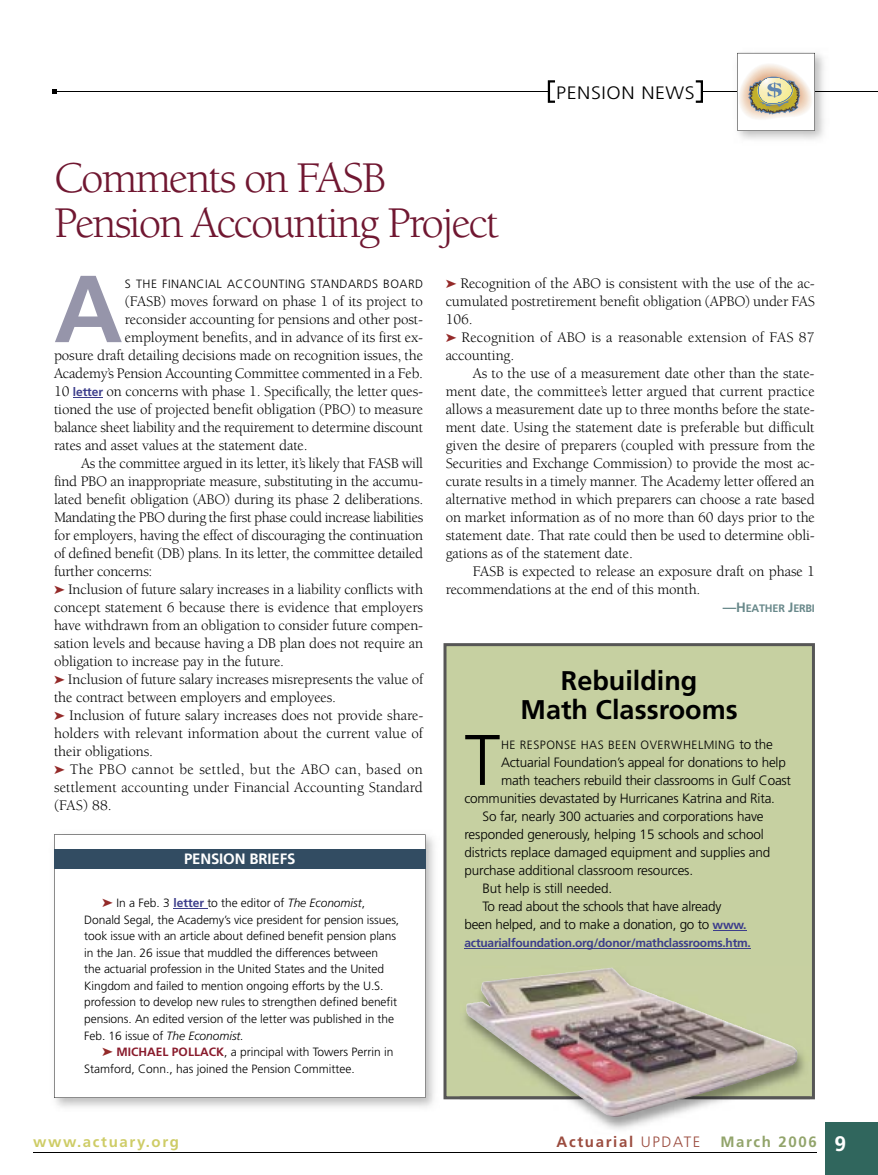
<style>
.page{position:relative;width:878px;height:1175px;background:#fff}
.page>*{position:absolute;margin:0;border:0;box-sizing:border-box;transform-origin:0 0}
.t1{font:700 94.95px "Frutiger LT Std";color:#9695aa}
.t2{font:300 71.55px "Frutiger LT Std";color:#000}
.t3{font:45px/45px "Berkeley";letter-spacing:-.045em;color:#701731}
.t4{font:700 27px/28.5px "Frutiger LT Std";color:#000;text-align:center}
.t5{font:300 18px "Frutiger LT Std";letter-spacing:.03em;color:#000;scale:1.1 1}
.t6{font:15px/18px "Berkeley";letter-spacing:-.01em;color:#000}
.t7{font:15px "Berkeley";letter-spacing:.02em;color:#000}
.t8{font:700 15px "Frutiger LT Std";letter-spacing:.11em;color:#cecc66}
.t9{font:700 15px "Frutiger LT Std";letter-spacing:.11em;color:#9b4c3f}
.t10{font:700 15px "Frutiger LT Std";letter-spacing:-.01em;color:#fff}
.t11{font:700 15px "Frutiger LT Std";letter-spacing:.11em;color:#92a46b}
.t12{font:300 13.5px "Frutiger LT Std";letter-spacing:-.015em;color:#000}
.t13{font:300 12px/16.5px "Frutiger LT Std";letter-spacing:-.005em;color:#000}
.t14{font:300 12px "Frutiger LT Std";letter-spacing:.04em;color:#000}
.t15{font:700 12px "Frutiger LT Std";letter-spacing:-.02em;color:#3c3d8b}
.t16{font:700 10.8px "Frutiger LT Std";letter-spacing:-.02em;color:#68888a}
.s1{font-family:"Frutiger LT Std";font-weight:700;font-size:12px;color:#3c3d8b}
.s2{color:#942a29}
.s3{font-weight:700;color:#3c3d8b}
.s4{font-style:italic}
.s5{font-weight:700;color:#891b2c}
.s6{font-size:13.5px}
.s7{font-weight:700;font-size:12px;color:#3c3d8b}
.s8{font-weight:300}
.s9{font-size:21px;color:#fff}
</style>
<div class="page">
<div style="left:825px;top:1122px;width:53px;height:52px;background:#30665d"></div>
<hr style="left:33px;top:1151px;width:783px;height:1px;background:#000">
<hr style="left:73px;top:397px;width:30px;height:1px;background:#3c3d8b">
<img style="left:54px;top:834px;width:380px;height:273px">
<svg style="left:54px;top:834px;width:371px;height:263px"></svg>
<hr style="left:173px;top:908px;width:34px;height:1px;background:#3c3d8b">
<div style="left:54px;top:849px;width:371px;height:19px;background:#324c62"></div>
<hr style="left:54px;top:92px;width:824px;height:1px;background:#000">
<svg style="left:52px;top:90px;width:4px;height:4px"></svg>
<img style="left:732px;top:52px;width:97px;height:88px">
<img style="left:732px;top:92px;width:97px;height:1px">
<svg style="left:737px;top:53px;width:77px;height:78px"></svg>
<div style="left:550px;top:83px;width:150px;height:17px;background:#fff"></div>
<svg style="left:548px;top:80px;width:7px;height:23px"></svg>
<svg style="left:695px;top:80px;width:8px;height:23px"></svg>
<div style="left:443px;top:643px;width:371px;height:456px;background:#c6d0a1"></div>
<img style="left:459px;top:965px;width:351px;height:165px">
<img style="left:615px;top:969px;width:128px;height:59px">
<h3 class="t3" style="left:54px;top:156px;width:447px">Comments on FASB<br>Pension Accounting Project</h3>
<p class="t5" style="left:556px;top:82px;width:127px">PENSION NEWS</p>
<h1 class="t1" style="left:54px;top:253px;width:70px">A</h1>
<p class="t14" style="left:125px;top:277px;width:300px">S THE FINANCIAL ACCOUNTING STANDARDS BOARD</p>
<p class="t6" style="left:125px;top:293px;width:299px">(FASB) moves forward on phase 1 of its project to</p>
<p class="t6" style="left:125px;top:311px;width:300px">reconsider accounting for pensions and other post-</p>
<p class="t6" style="left:125px;top:329px;width:300px">employment benefits, and in advance of its first ex-</p>
<p class="t6" style="left:54px;top:347px;width:370px">posure draft detailing decisions made on recognition issues, the</p>
<p class="t6" style="left:54px;top:365px;width:370px">Academy’s Pension Accounting Committee commented in a Feb.</p>
<p class="t6" style="left:54px;top:383px;width:370px">10 <span class="s1">letter</span> on concerns with phase 1. Specifically, the letter ques-</p>
<p class="t6" style="left:54px;top:401px;width:370px">tioned the use of projected benefit obligation (PBO) to measure</p>
<p class="t6" style="left:54px;top:419px;width:370px">balance sheet liability and the requirement to determine discount</p>
<p class="t6" style="left:54px;top:437px;width:255px">rates and asset values at the statement date.</p>
<p class="t6" style="left:81px;top:455px;width:343px">As the committee argued in its letter, it’s likely that FASB will</p>
<p class="t6" style="left:54px;top:473px;width:370px">find PBO an inappropriate measure, substituting in the accumu-</p>
<p class="t6" style="left:54px;top:491px;width:371px">lated benefit obligation (ABO) during its phase 2 deliberations.</p>
<p class="t6" style="left:54px;top:509px;width:371px">Mandating the PBO during the first phase could increase liabilities</p>
<p class="t6" style="left:54px;top:527px;width:370px">for employers, having the effect of discouraging the continuation</p>
<p class="t6" style="left:54px;top:545px;width:371px">of defined benefit (DB) plans. In its letter, the committee detailed</p>
<p class="t6" style="left:54px;top:563px;width:100px">further concerns:</p>
<p class="t6" style="left:54px;top:581px;width:371px"><span class="s2">➤</span> Inclusion of future salary increases in a liability conflicts with</p>
<p class="t6" style="left:54px;top:599px;width:370px">concept statement 6 because there is evidence that employers</p>
<p class="t6" style="left:54px;top:617px;width:371px">have withdrawn from an obligation to consider future compen-</p>
<p class="t6" style="left:54px;top:635px;width:370px">sation levels and because having a DB plan does not require an</p>
<p class="t6" style="left:54px;top:653px;width:232px">obligation to increase pay in the future.</p>
<p class="t6" style="left:54px;top:671px;width:371px"><span class="s2">➤</span> Inclusion of future salary increases misrepresents the value of</p>
<p class="t6" style="left:54px;top:689px;width:283px">the contract between employers and employees.</p>
<p class="t6" style="left:54px;top:707px;width:371px"><span class="s2">➤</span> Inclusion of future salary increases does not provide share-</p>
<p class="t6" style="left:54px;top:725px;width:370px">holders with relevant information about the current value of</p>
<p class="t6" style="left:54px;top:743px;width:101px">their obligations.</p>
<p class="t7" style="left:54px;top:761px;width:370px"><span class="s2">➤</span> The PBO cannot be settled, but the ABO can, based on</p>
<p class="t6" style="left:54px;top:779px;width:370px">settlement accounting under Financial Accounting Standard</p>
<p class="t6" style="left:54px;top:797px;width:59px">(FAS) 88.</p>
<p class="t10" style="left:184px;top:850px;width:113px">PENSION BRIEFS</p>
<p class="t13" style="left:84px;top:895px;width:316px;text-indent:18px"><span class="s2">➤</span> In a Feb. 3 <span class="s3">letter</span> to the editor of <span class="s4">The Economist</span>, Donald Segal, the Academy’s vice president for pension issues, took issue with an article about defined benefit pension plans in the Jan. 26 issue that muddled the differences between<br>the actuarial profession in the United States and the United Kingdom and failed to mention ongoing efforts by the U.S. profession to develop new rules to strengthen defined benefit pensions. An edited version of the letter was published in the Feb. 16 issue of <span class="s4">The Economist.</span></p>
<p class="t13" style="left:84px;top:1043px;width:311px;text-indent:18px"><span class="s2">➤</span> <span class="s5">MICHAEL POLLACK</span>, a principal with Towers Perrin in<br>Stamford, Conn., has joined the Pension Committee.</p>
<p class="t6" style="left:446px;top:275px;width:371px"><span class="s2">➤</span> Recognition of the ABO is consistent with the use of the ac&shy;cumulated postretirement benefit obligation (APBO) under FAS 106.<br><span class="s2">➤</span> Recognition of ABO is a reasonable extension of FAS 87 accounting.</p>
<p class="t6" style="left:446px;top:365px;width:371px;text-align:justify;text-indent:27px">As to the use of a measurement date other than the state&shy;ment date, the committee’s letter argued that current practice allows a measurement date up to three months before the state&shy;ment date. Using the statement date is preferable but difficult given the desire of preparers (coupled with pressure from the Securities and Exchange Commission) to provide the most ac&shy;curate results in a timely manner. The Academy letter offered an alternative method in which preparers can choose a rate based on market information as of no more than 60 days prior to the statement date. That rate could then be used to determine obli&shy;gations as of the statement date.</p>
<p class="t6" style="left:446px;top:563px;width:371px;text-indent:27px">FASB is expected to release an exposure draft on phase 1 recommendations at the end of this month.</p>
<p class="t16" style="left:722px;top:602px;width:94px"><span class="s6">—H</span>EATHER <span class="s6">J</span>ERBI</p>
<h3 class="t4" style="left:520px;top:667px;width:218px">Rebuilding<br>Math Classrooms</h3>
<h2 class="t2" style="left:464px;top:719px;width:37px">T</h2>
<p class="t14" style="left:501px;top:738px;width:273px">HE RESPONSE HAS BEEN OVERWHELMING <span class="s6">to the</span></p>
<p class="t12" style="left:501px;top:754px;width:286px">Actuarial Foundation’s appeal for donations to help</p>
<p class="t12" style="left:501px;top:772px;width:291px">math teachers rebuild their classrooms in Gulf Coast</p>
<p class="t12" style="left:464px;top:790px;width:312px">communities devastated by Hurricanes Katrina and Rita.</p>
<p class="t12" style="left:482px;top:808px;width:282px">So far, nearly 300 actuaries and corporations have</p>
<p class="t12" style="left:464px;top:826px;width:301px">responded generously, helping 15 schools and school</p>
<p class="t12" style="left:464px;top:844px;width:307px">districts replace damaged equipment and supplies and</p>
<p class="t12" style="left:464px;top:862px;width:230px">purchase additional classroom resources.</p>
<p class="t12" style="left:482px;top:880px;width:131px">But help is still needed.</p>
<p class="t12" style="left:482px;top:898px;width:240px">To read about the schools that have already</p>
<p class="t12" style="left:464px;top:916px;width:283px">been helped, and to make a donation, go to <span class="s7">www.</span></p>
<p class="t15" style="left:464px;top:935px;width:288px">actuarialfoundation.org/donor/mathclassrooms.htm.</p>
<p class="t8" style="left:33px;top:1133px;width:147px">www.actuary.org</p>
<p class="t9" style="left:556px;top:1133px;width:145px">Actuarial <span class="s8">UPDATE</span></p>
<p class="t11" style="left:720px;top:1133px;width:127px">March 2006 <span class="s9">9</span></p>
</div>
